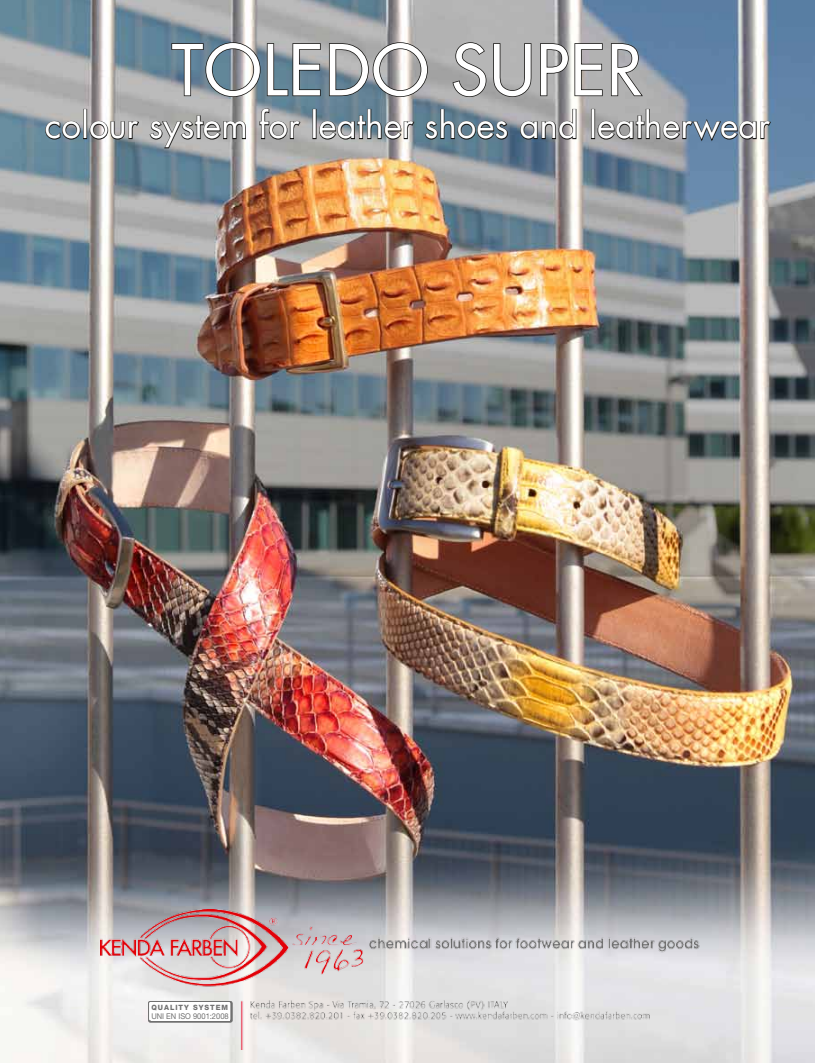
<style>
.page{position:relative;width:815px;height:1063px;background:#fff}
.page>*{position:absolute;margin:0;border:0;box-sizing:border-box;transform-origin:0 0}
.t1{font:68.25px "Futura";color:#fff}
.t2{font:35px "Futura";color:#fff}
.t3{font:8px "Helvetica Neue";color:#707070;scale:.95 1}
.t4{font:800 7.25px "Helvetica Neue";letter-spacing:.14em;color:#707070}
</style>
<div class="page">
<img style="left:0;top:0;width:815px;height:1010px">
<svg style="left:44px;top:120px;width:37px;height:20px"></svg>
<div style="left:83px;top:109px;width:4px;height:30px;border:1px solid #181715"></div>
<svg style="left:89px;top:120px;width:51px;height:20px"></svg>
<svg style="left:149px;top:115px;width:98px;height:34px;background:#8f8f8e"></svg>
<svg style="left:259px;top:108px;width:42px;height:32px"></svg>
<div style="left:312px;top:109px;width:5px;height:30px;border:1px solid #181715"></div>
<svg style="left:318px;top:108px;width:97px;height:32px;background:#707b82"></svg>
<svg style="left:424px;top:108px;width:85px;height:32px;background:#5a6d78"></svg>
<svg style="left:519px;top:108px;width:58px;height:32px;background:#838487"></svg>
<div style="left:591px;top:109px;width:4px;height:30px;border:1px solid #181715"></div>
<svg style="left:597px;top:108px;width:175px;height:35px;background:#7c848d"></svg>
<svg style="left:171px;top:42px;width:150px;height:56px;background:#71818b"></svg>
<svg style="left:328px;top:42px;width:101px;height:56px;background:#8d9194"></svg>
<svg style="left:452px;top:42px;width:80px;height:56px;background:#979797"></svg>
<svg style="left:539px;top:42px;width:64px;height:55px;background:#999797"></svg>
<svg style="left:610px;top:42px;width:34px;height:55px;background:#878b8f"></svg>
<img style="left:100px;top:910px;width:601px;height:80px">
<img style="left:237px;top:996px;width:475px;height:54px">
<div style="left:148px;top:1001px;width:84px;height:21px;border:1px solid #707070;border-radius:2px"></div>
<div style="left:149px;top:1001px;width:82px;height:20px;background:#fff;border-radius:2px"></div>
<div style="left:148px;top:1001px;width:83px;height:20px;border:1px solid #707070;border-radius:2px"></div>
<div style="left:151px;top:1003px;width:79px;height:17px;background:#fff"></div>
<h1 class="t1" style="left:171px;top:27px;width:474px">TOLEDO SUPER</h1>
<p class="t2" style="left:45px;top:103px;width:727px">colour system for leather shoes and leatherwear</p>
<p class="t4" style="left:151px;top:1003px;width:78px">QUALITY SYSTEM</p>
<p class="t3" style="left:151px;top:1011px;width:83px">UNI EN ISO 9001:2008</p>
</div>
